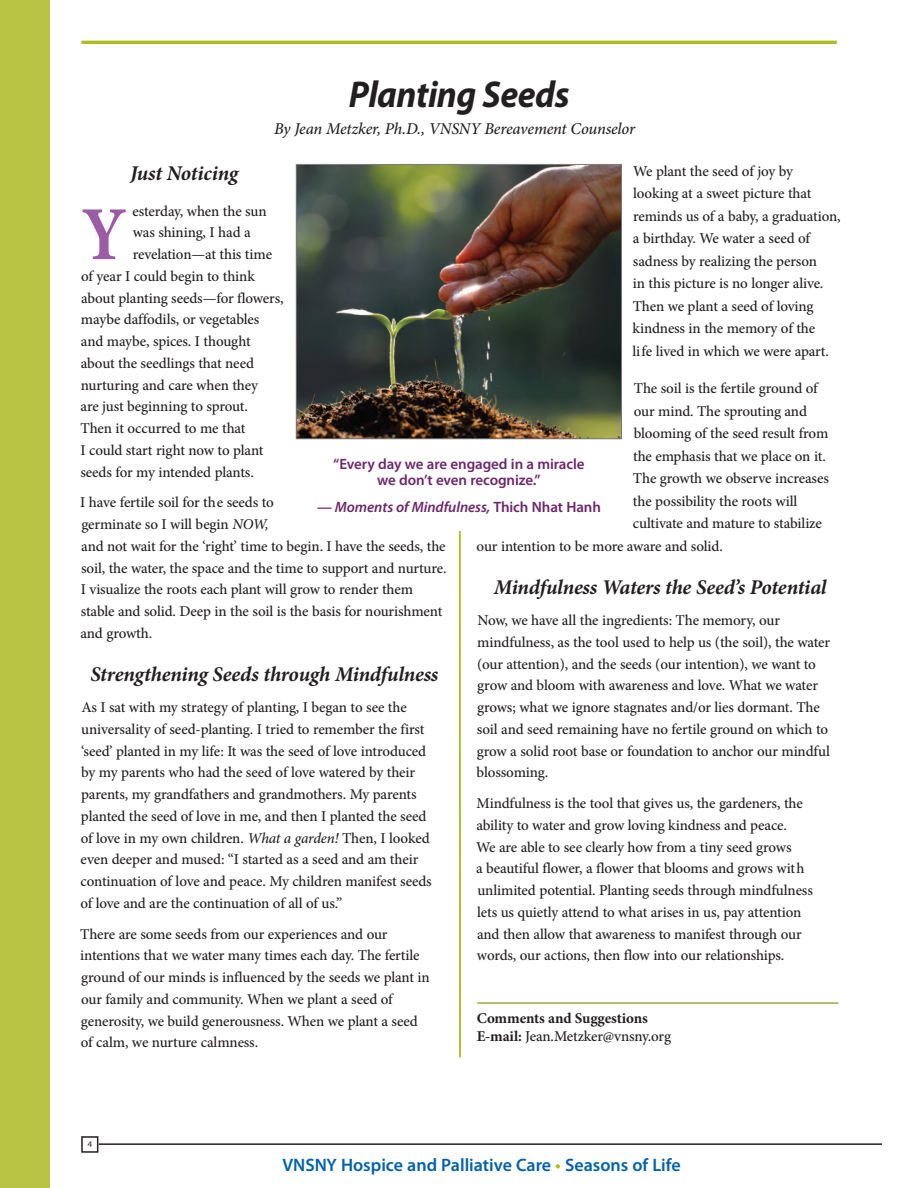
<style>
.page{position:relative;width:918px;height:1188px;background:#fff}
.page>*{position:absolute;margin:0;border:0;box-sizing:border-box;transform-origin:0 0}
.t1{font:700 76.35px "Minion Pro";color:#9b5ba5;scale:.9 1}
.t2{font:italic 700 37.5px "Myriad Pro";letter-spacing:-.015em;color:#231f20;scale:.95 1}
.t3{font:italic 700 21px "Minion Pro";letter-spacing:-.015em;color:#231f20}
.t4{font:600 18px "Myriad Pro";color:#0161aa}
.t5{font:italic 500 16.5px "Minion Pro";letter-spacing:-.015em;color:#231f20}
.t6{font:500 15px/21.8px "Minion Pro";letter-spacing:-.01em;color:#231f20}
.t7{font:600 15px/16.5px "Myriad Pro";letter-spacing:-.005em;color:#6c2669;text-align:center}
.t8{font:700 15px/18.8px "Minion Pro";letter-spacing:-.01em;color:#231f20}
.t9{font:italic 600 15px "Myriad Pro";letter-spacing:-.005em;color:#6c2669}
.s1{font-style:italic}
.s2{font-style:normal}
.s3{font-weight:500}
.s4{color:#aebc21}
</style>
<div class="page">
<hr style="left:99px;top:1143px;width:783px;height:2px;background:#231f20">
<div style="left:0;top:0;width:50px;height:1188px;background:#b9c343"></div>
<div style="left:81px;top:1136px;width:17px;height:17px;border:2px solid #231f20"></div>
<hr style="left:81px;top:41px;width:756px;height:3px;background:#aebc21">
<hr style="left:477px;top:1002px;width:361px;height:2px;background:#9caa3a">
<img style="left:298px;top:166px;width:322px;height:271px">
<div style="left:296px;top:164px;width:326px;height:275px;border:1px solid #76787b"></div>
<hr style="left:459px;top:531px;width:2px;height:526px;background:#aebc21">
<h2 class="t2" style="left:349px;top:70px;width:234px">Planting Seeds</h2>
<p class="t5" style="left:274px;top:117px;width:362px">By Jean Metzker, Ph.D., VNSNY Bereavement Counselor</p>
<p class="t6" style="left:633px;top:160px;width:210px;line-height:22.5px">We plant the seed of joy by looking at a sweet picture that reminds us of a baby, a graduation, a birthday. We water a seed of sadness by realizing the person<br>in this picture is no longer alive.<br>Then we plant a seed of loving kindness in the memory of the<br>life lived in which we were apart.</p>
<p class="t6" style="left:634px;top:378px;width:185px">The soil is the fertile ground of</p>
<p class="t6" style="left:634px;top:400px;width:175px">our mind. The sprouting and</p>
<p class="t6" style="left:634px;top:423px;width:196px">blooming of the seed result from</p>
<p class="t6" style="left:633px;top:445px;width:194px">the emphasis that we place on it.</p>
<p class="t6" style="left:633px;top:468px;width:197px">The growth we observe increases</p>
<p class="t6" style="left:633px;top:490px;width:166px">the possibility the roots will</p>
<p class="t6" style="left:633px;top:513px;width:191px">cultivate and mature to stabilize</p>
<p class="t6" style="left:477px;top:535px;width:248px">our intention to be more aware and solid.</p>
<h3 class="t3" style="left:494px;top:573px;width:334px">Mindfulness Waters the Seed’s Potential</h3>
<p class="t6" style="left:477px;top:609px;width:355px">Now, we have all the ingredients: The memory, our mindfulness, as the tool used to help us (the soil), the water (our attention), and the seeds (our intention), we want to grow and bloom with awareness and love. What we water grows; what we ignore stagnates and/or lies dormant. The soil and seed remaining have no fertile ground on which to grow a solid root base or foundation to anchor our mindful blossoming.</p>
<p class="t6" style="left:476px;top:792px;width:338px">Mindfulness is the tool that gives us, the gardeners, the ability to water and grow loving kindness and peace.<br>We are able to see clearly how from a tiny seed grows<br>a beautiful flower, a flower that blooms and grows with unlimited potential. Planting seeds through mindfulness lets us quietly attend to what arises in us, pay attention and then allow that awareness to manifest through our words, our actions, then flow into our relationships.</p>
<h3 class="t3" style="left:130px;top:159px;width:110px">Just Noticing</h3>
<h1 class="t1" style="left:81px;top:181px;width:51px">Y</h1>
<p class="t6" style="left:132px;top:200px;width:136px">esterday, when the sun</p>
<p class="t6" style="left:133px;top:222px;width:120px">was shining, I had a</p>
<p class="t6" style="left:133px;top:243px;width:141px">revelation—at this time</p>
<p class="t6" style="left:81px;top:265px;width:175px">of year I could begin to think</p>
<p class="t6" style="left:81px;top:287px;width:204px">about planting seeds—for flowers,</p>
<p class="t6" style="left:81px;top:309px;width:180px">maybe daffodils, or vegetables</p>
<p class="t6" style="left:81px;top:330px;width:171px">and maybe, spices. I thought</p>
<p class="t6" style="left:81px;top:352px;width:175px">about the seedlings that need</p>
<p class="t6" style="left:81px;top:374px;width:179px">nurturing and care when they</p>
<p class="t6" style="left:81px;top:396px;width:169px">are just beginning to sprout.</p>
<p class="t6" style="left:81px;top:417px;width:166px">Then it occurred to me that</p>
<p class="t6" style="left:80px;top:439px;width:185px">I could start right now to plant</p>
<p class="t6" style="left:80px;top:461px;width:175px">seeds for my intended plants.</p>
<p class="t6" style="left:80px;top:492px;width:368px">I have fertile soil for the seeds to<br>germinate so I will begin <span class="s1">NOW,<br></span>and not wait for the ‘right’ time to begin. I have the seeds, the soil, the water, the space and the time to support and nurture.<br>I visualize the roots each plant will grow to render them stable and solid. Deep in the soil is the basis for nourishment and growth.</p>
<h3 class="t3" style="left:90px;top:660px;width:349px">Strengthening Seeds through Mindfulness</h3>
<p class="t6" style="left:80px;top:696px;width:353px">As I sat with my strategy of planting, I began to see the universality of seed-planting. I tried to remember the first ‘seed’ planted in my life: It was the seed of love introduced by my parents who had the seed of love watered by their parents, my grandfathers and grandmothers. My parents planted the seed of love in me, and then I planted the seed of love in my own children. <span class="s1">What a garden!</span> Then, I looked even deeper and mused: “I started as a seed and am their continuation of love and peace. My children manifest seeds of love and are the continuation of all of us.”</p>
<p class="t6" style="left:80px;top:923px;width:351px">There are some seeds from our experiences and our intentions that we water many times each day. The fertile ground of our minds is influenced by the seeds we plant in our family and community. When we plant a seed of generosity, we build generousness. When we plant a seed of calm, we nurture calmness.</p>
<p class="t7" style="left:333px;top:455px;width:253px">“Every day we are engaged in a miracle we don’t even recognize.”</p>
<p class="t9" style="left:317px;top:498px;width:285px">— Moments of Mindfulness, <span class="s2">Thich Nhat Hanh</span></p>
<p class="t8" style="left:477px;top:1008px;width:196px">Comments and Suggestions<br>E-mail: <span class="s3">Jean.Metzker@vnsny.org</span></p>
<p class="t4" style="left:282px;top:1153px;width:400px">VNSNY Hospice and Palliative Care <span class="s4">•</span> Seasons of Life</p>
</div>
